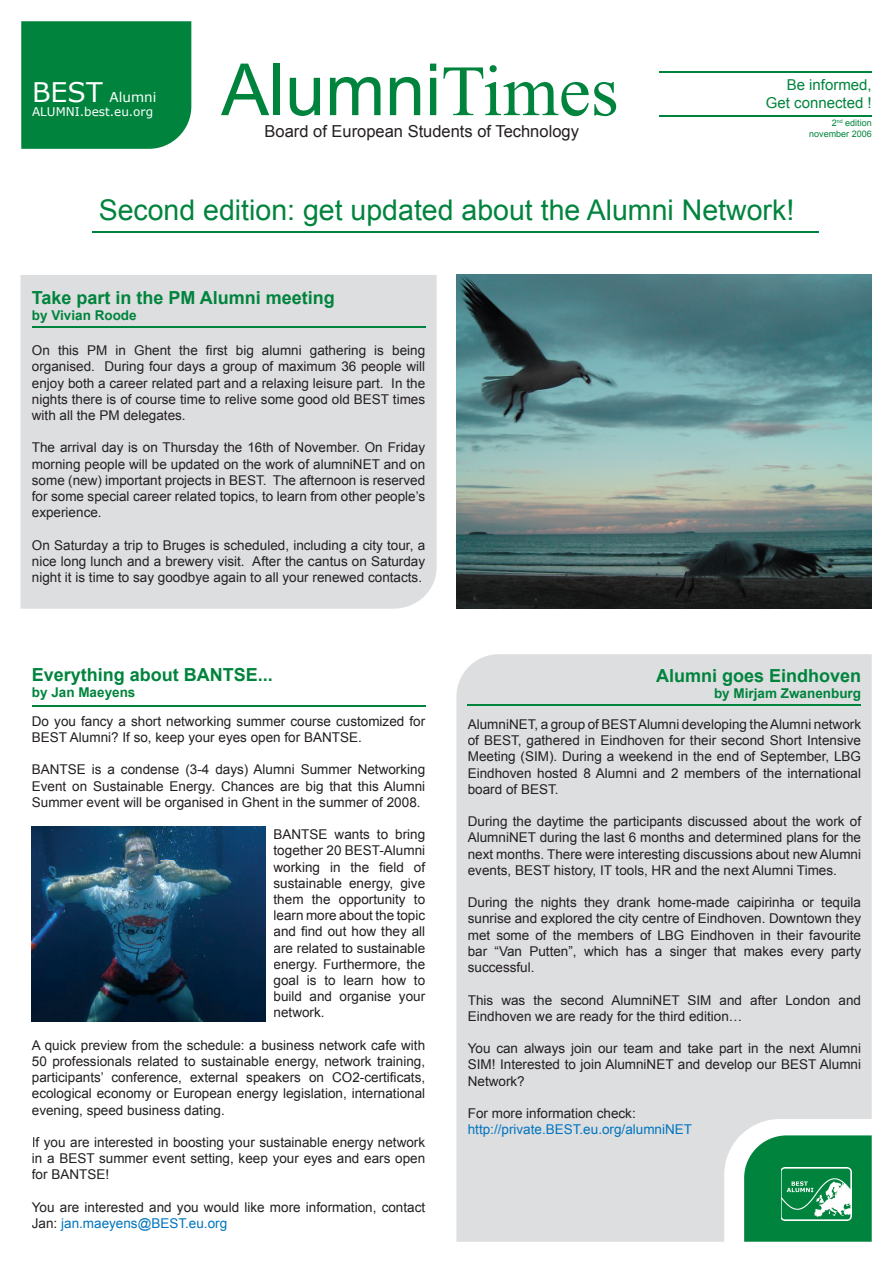
<style>
.page{position:relative;width:893px;height:1263px;background:#fff}
.page>*{position:absolute;margin:0;border:0;box-sizing:border-box;transform-origin:0 0}
.t1{font:72px "Arial";color:#00843d}
.t2{font:28.5px "Arial";color:#00843d}
.t3{font:700 18px "Arial";color:#00843d}
.t4{font:16.5px "Arial";color:#231f20}
.t5{font:15px/18px "Arial";color:#00843d;text-align:right}
.t6{font:13.5px/16.2px "Arial";color:#231f20;text-align:justify}
.t7{font:700 13.5px "Arial";color:#00843d}
.t8{font:13.5px "Arial";color:#0074be}
.t9{font:13.5px "Verdana";color:#fff}
.t10{font:12px "Verdana";color:#fff}
.t11{font:9px/10.8px "Arial";color:#00843d;text-align:right}
.s1{font-size:27px}
.s2{font-family:"Times New Roman"}
.s3{color:#0074be}
</style>
<div class="page">
<div style="left:21px;top:21px;width:170px;height:128px;background:#00843d"></div>
<div style="left:21px;top:275px;width:416px;height:334px;background:#dddee0"></div>
<div style="left:456px;top:654px;width:416px;height:588px;background:#dddee0"></div>
<div style="left:33px;top:345px;width:392px;height:13px;background:#dddee0"></div>
<div style="left:32px;top:361px;width:393px;height:13px;background:#dddee0"></div>
<div style="left:32px;top:378px;width:393px;height:12px;background:#dddee0"></div>
<div style="left:33px;top:394px;width:392px;height:12px;background:#dddee0"></div>
<div style="left:32px;top:410px;width:154px;height:13px;background:#dddee0"></div>
<div style="left:32px;top:442px;width:393px;height:13px;background:#dddee0"></div>
<div style="left:33px;top:459px;width:392px;height:12px;background:#dddee0"></div>
<div style="left:32px;top:475px;width:393px;height:12px;background:#dddee0"></div>
<div style="left:32px;top:491px;width:393px;height:13px;background:#dddee0"></div>
<div style="left:32px;top:507px;width:70px;height:13px;background:#dddee0"></div>
<div style="left:33px;top:540px;width:392px;height:12px;background:#dddee0"></div>
<div style="left:33px;top:556px;width:392px;height:12px;background:#dddee0"></div>
<div style="left:33px;top:572px;width:388px;height:13px;background:#dddee0"></div>
<svg style="left:744px;top:1135px;width:128px;height:107px;background:#0f8b48"></svg>
<hr style="left:32px;top:326px;width:393px;height:2px;background:#00843d">
<hr style="left:32px;top:705px;width:393px;height:1px;background:#00843d">
<hr style="left:659px;top:72px;width:213px;height:1px;background:#00843d">
<hr style="left:659px;top:115px;width:213px;height:1px;background:#00843d">
<img style="left:32px;top:826px;width:233px;height:196px">
<hr style="left:92px;top:231px;width:727px;height:2px;background:#00843d">
<div style="left:468px;top:719px;width:9px;height:10px;background:#dddee0"></div>
<div style="left:478px;top:719px;width:383px;height:13px;background:#dddee0"></div>
<div style="left:468px;top:735px;width:393px;height:13px;background:#dddee0"></div>
<div style="left:469px;top:752px;width:392px;height:12px;background:#dddee0"></div>
<div style="left:469px;top:768px;width:392px;height:10px;background:#dddee0"></div>
<div style="left:469px;top:784px;width:93px;height:10px;background:#dddee0"></div>
<div style="left:469px;top:816px;width:392px;height:13px;background:#dddee0"></div>
<div style="left:468px;top:833px;width:393px;height:12px;background:#dddee0"></div>
<div style="left:469px;top:849px;width:392px;height:12px;background:#dddee0"></div>
<div style="left:468px;top:865px;width:368px;height:13px;background:#dddee0"></div>
<div style="left:469px;top:898px;width:392px;height:12px;background:#dddee0"></div>
<div style="left:468px;top:914px;width:393px;height:12px;background:#dddee0"></div>
<div style="left:469px;top:930px;width:392px;height:10px;background:#dddee0"></div>
<div style="left:469px;top:946px;width:392px;height:13px;background:#dddee0"></div>
<div style="left:468px;top:962px;width:66px;height:10px;background:#dddee0"></div>
<div style="left:468px;top:995px;width:393px;height:10px;background:#dddee0"></div>
<div style="left:469px;top:1011px;width:272px;height:12px;background:#dddee0"></div>
<div style="left:468px;top:1043px;width:393px;height:13px;background:#dddee0"></div>
<div style="left:468px;top:1059px;width:393px;height:13px;background:#dddee0"></div>
<div style="left:469px;top:1076px;width:56px;height:10px;background:#dddee0"></div>
<div style="left:469px;top:1108px;width:167px;height:10px;background:#dddee0"></div>
<hr style="left:468px;top:704px;width:393px;height:1px;background:#00843d">
<img style="left:456px;top:275px;width:416px;height:333px">
<img style="left:781px;top:1167px;width:70px;height:53px">
<p class="t9" style="left:32px;top:88px;width:126px"><span class="s1">BEST</span> Alumni</p>
<p class="t10" style="left:32px;top:104px;width:123px">ALUMNI.best.eu.org</p>
<h1 class="t1" style="left:221px;top:43px;width:399px">Alumni<span class="s2">Times</span></h1>
<p class="t4" style="left:265px;top:120px;width:316px">Board of European Students of Technology</p>
<p class="t5" style="left:766px;top:76px;width:107px">Be informed,<br>Get connected !</p>
<p class="t11" style="left:809px;top:118px;width:64px">2<sup>nd</sup> edition november 2006</p>
<h2 class="t2" style="left:99px;top:192px;width:697px">Second edition: get updated about the Alumni Network!</h2>
<h3 class="t3" style="left:32px;top:286px;width:305px">Take part in the PM Alumni meeting</h3>
<p class="t7" style="left:32px;top:307px;width:106px">by Vivian Roode</p>
<p class="t6" style="left:32px;top:342px;width:395px">On this PM in Ghent the first big alumni gathering is being organised. During four days a group of maximum 36 people will enjoy both a career related part and a relaxing leisure part. In the nights there is of course time to relive some good old BEST times with all the PM delegates.</p>
<p class="t6" style="left:32px;top:440px;width:395px">The arrival day is on Thursday the 16th of November. On Friday morning people will be updated on the work of alumniNET and on some (new) important projects in BEST. The afternoon is reserved for some special career related topics, to learn from other people’s experience.</p>
<p class="t6" style="left:32px;top:537px;width:395px">On Saturday a trip to Bruges is scheduled, including a city tour, a nice long lunch and a brewery visit. After the cantus on Saturday night it is time to say goodbye again to all your renewed contacts.</p>
<h3 class="t3" style="left:32px;top:663px;width:243px">Everything about BANTSE...</h3>
<p class="t7" style="left:32px;top:684px;width:105px">by Jan Maeyens</p>
<p class="t6" style="left:32px;top:713px;width:395px">Do you fancy a short networking summer course customized for<br>BEST Alumni? If so, keep your eyes open for BANTSE.</p>
<p class="t6" style="left:32px;top:762px;width:395px">BANTSE is a condense (3-4 days) Alumni Summer Networking Event on Sustainable Energy. Chances are big that this Alumni Summer event will be organised in Ghent in the summer of 2008.</p>
<p class="t6" style="left:274px;top:826px;width:153px">BANTSE wants to bring together 20 BEST-Alumni working in the field of sustainable energy, give them the opportunity to learn more about the topic and find out how they all are related to sustainable energy. Furthermore, the goal is to learn how to build and organise your network.</p>
<p class="t6" style="left:32px;top:1037px;width:395px">A quick preview from the schedule: a business network cafe with 50 professionals related to sustainable energy, network training, participants’ conference, external speakers on CO2-certificats, ecological economy or European energy legislation, international evening, speed business dating.</p>
<p class="t6" style="left:32px;top:1134px;width:395px">If you are interested in boosting your sustainable energy network in a BEST summer event setting, keep your eyes and ears open for BANTSE!</p>
<p class="t6" style="left:32px;top:1199px;width:395px">You are interested and you would like more information, contact<br>Jan: <span class="s3">jan.maeyens@BEST.eu.org</span></p>
<h3 class="t3" style="left:656px;top:663px;width:207px">Alumni goes Eindhoven</h3>
<p class="t7" style="left:714px;top:684px;width:149px">by Mirjam Zwanenburg</p>
<p class="t6" style="left:468px;top:716px;width:395px">AlumniNET, a group of BEST Alumni developing the Alumni network of BEST, gathered in Eindhoven for their second Short Intensive Meeting (SIM). During a weekend in the end of September, LBG Eindhoven hosted 8 Alumni and 2 members of the international board of BEST.</p>
<p class="t6" style="left:468px;top:813px;width:395px">During the daytime the participants discussed about the work of AlumniNET during the last 6 months and determined plans for the next months. There were interesting discussions about new Alumni events, BEST history, IT tools, HR and the next Alumni Times.</p>
<p class="t6" style="left:468px;top:894px;width:395px">During the nights they drank home-made caipirinha or tequila sunrise and explored the city centre of Eindhoven. Downtown they met some of the members of LBG Eindhoven in their favourite bar “Van Putten”, which has a singer that makes every party successful.</p>
<p class="t6" style="left:468px;top:992px;width:395px">This was the second AlumniNET SIM and after London and<br>Eindhoven we are ready for the third edition…</p>
<p class="t6" style="left:468px;top:1040px;width:395px">You can always join our team and take part in the next Alumni SIM! Interested to join AlumniNET and develop our BEST Alumni Network?</p>
<p class="t6" style="left:468px;top:1105px;width:170px">For more information check:</p>
<p class="t8" style="left:468px;top:1120px;width:226px">http://private.BEST.eu.org/alumniNET</p>
</div>
